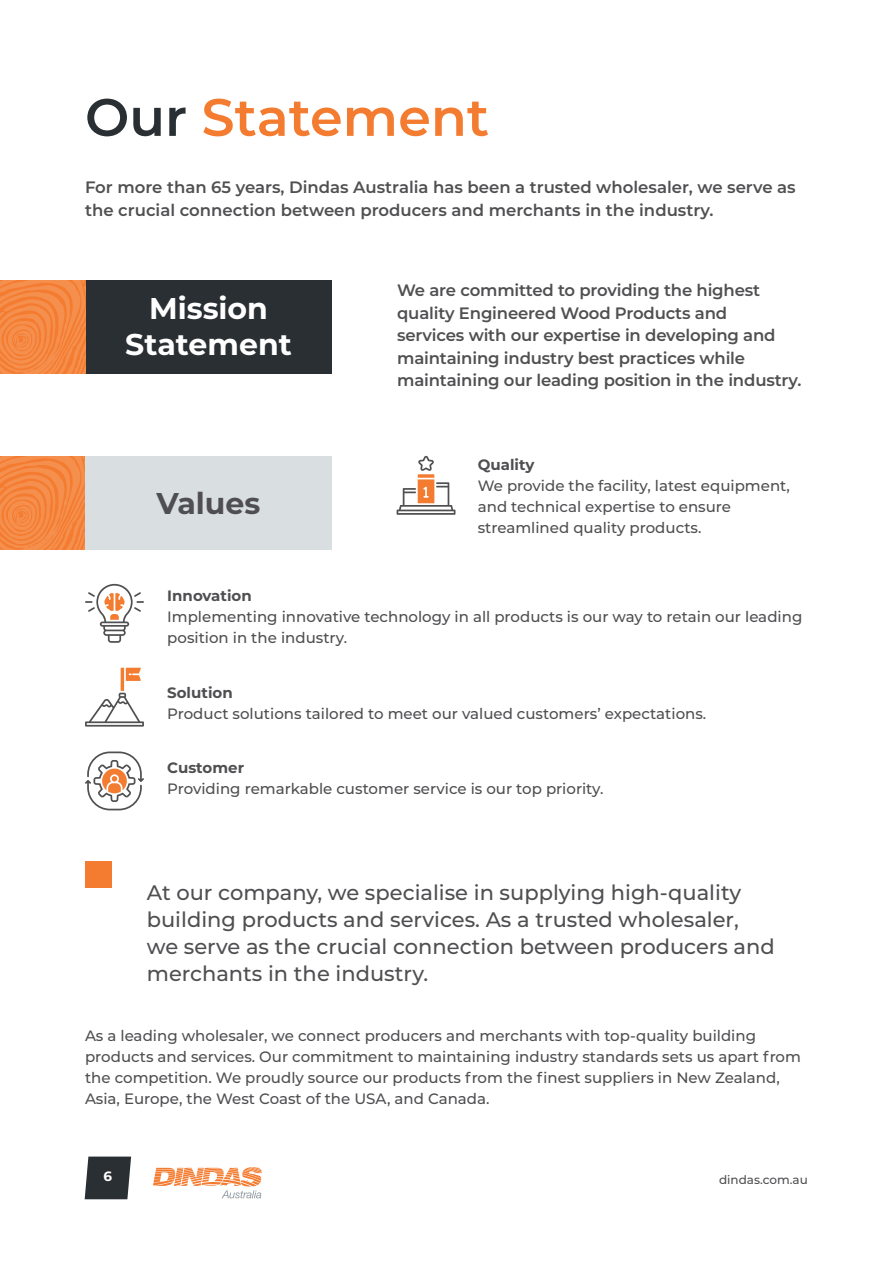
<style>
.page{position:relative;width:893px;height:1263px;background:#fff}
.page>*{position:absolute;margin:0;border:0;box-sizing:border-box;transform-origin:0 0}
.t1{font:600 52.5px "Montserrat";color:#f47c30}
.t2{font:700 37.5px "Montserrat";color:#292f32}
.t3{font:700 30px/36px "Montserrat";color:#fff;text-align:center}
.t4{font:700 30px "Montserrat";color:#4f4f52}
.t5{font:500 21px/27px "Montserrat";color:#4f4f52}
.t6{font:600 16.5px/22.5px "Montserrat";letter-spacing:-.01em;color:#505052}
.t7{font:500 15px/21px "Montserrat";color:#4f4f52}
.t8{font:700 15px "Montserrat";color:#4f4f52}
.t9{font:700 13.5px "Montserrat";color:#fff}
.t10{font:500 12px "Montserrat";color:#4f4f52}
.s1{color:#292f32}
</style>
<div class="page">
<div style="left:85px;top:280px;width:247px;height:94px;background:#292f32"></div>
<svg style="left:0;top:280px;width:85px;height:94px"></svg>
<svg style="left:0;top:456px;width:85px;height:93px"></svg>
<div style="left:85px;top:456px;width:247px;height:93px;background:#d9dee1"></div>
<svg style="left:85px;top:668px;width:59px;height:59px"></svg>
<svg style="left:85px;top:751px;width:59px;height:59px"></svg>
<svg style="left:397px;top:456px;width:58px;height:59px"></svg>
<svg style="left:85px;top:584px;width:59px;height:59px"></svg>
<div style="left:85px;top:861px;width:26px;height:26px;background:#f47c30"></div>
<svg style="left:153px;top:1167px;width:109px;height:31px"></svg>
<svg style="left:85px;top:1156px;width:46px;height:43px"></svg>
<h1 class="t1" style="left:85px;top:95px;width:406px"><span class="s1">Our</span> Statement</h1>
<p class="t6" style="left:85px;top:177px;width:712px">For more than 65 years, Dindas Australia has been a trusted wholesaler, we serve as the crucial connection between producers and merchants in the industry.</p>
<h3 class="t3" style="left:125px;top:292px;width:168px">Mission<br>Statement</h3>
<h2 class="t2" style="left:144px;top:469px;width:131px">Values</h2>
<h3 class="t4" style="left:157px;top:488px;width:105px">Values</h3>
<p class="t6" style="left:397px;top:280px;width:406px">We are committed to providing the highest quality Engineered Wood Products and<br>services with our expertise in developing and maintaining industry best practices while maintaining our leading position in the industry.</p>
<p class="t8" style="left:478px;top:458px;width:58px">Quality</p>
<p class="t7" style="left:478px;top:476px;width:314px">We provide the facility, latest equipment, and technical expertise to ensure streamlined quality products.</p>
<p class="t8" style="left:167px;top:588px;width:86px">Innovation</p>
<p class="t7" style="left:167px;top:607px;width:637px">Implementing innovative technology in all products is our way to retain our leading position in the industry.</p>
<p class="t8" style="left:167px;top:685px;width:67px">Solution</p>
<p class="t7" style="left:167px;top:703px;width:541px">Product solutions tailored to meet our valued customers’ expectations.</p>
<p class="t8" style="left:167px;top:761px;width:78px">Customer</p>
<p class="t7" style="left:167px;top:779px;width:438px">Providing remarkable customer service is our top priority.</p>
<h3 class="t5" style="left:147px;top:880px;width:630px">At our company, we specialise in supplying high-quality building products and services. As a trusted wholesaler, we serve as the crucial connection between producers and merchants in the industry.</h3>
<p class="t7" style="left:85px;top:1025px;width:717px">As a leading wholesaler, we connect producers and merchants with top-quality building products and services. Our commitment to maintaining industry standards sets us apart from the competition. We proudly source our products from the finest suppliers in New Zealand, Asia, Europe, the West Coast of the USA, and Canada.</p>
<p class="t9" style="left:104px;top:1170px;width:10px">6</p>
<p class="t10" style="left:719px;top:1172px;width:90px">dindas.com.au</p>
</div>
